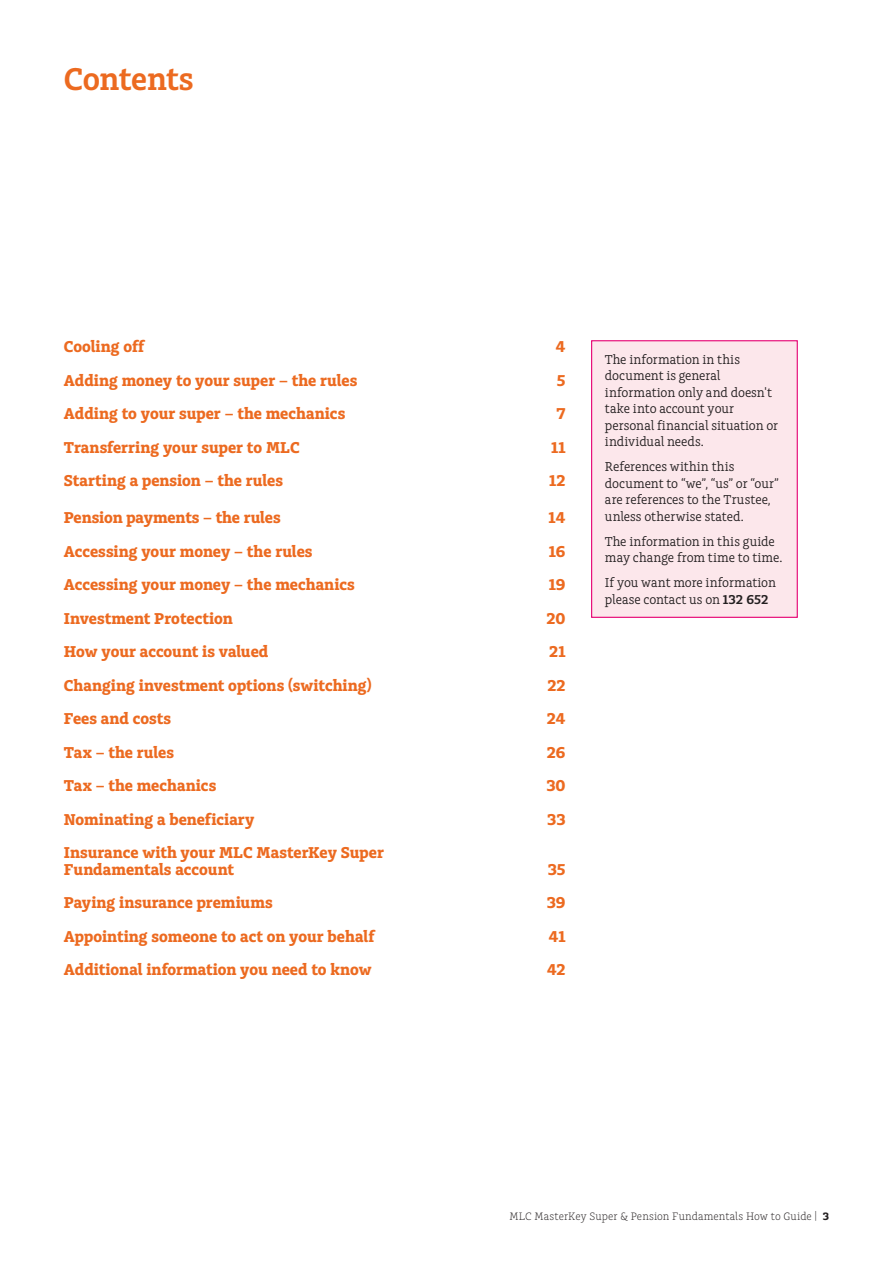
<style>
.page{position:relative;width:893px;height:1263px;background:#fff}
.page>*{position:absolute;margin:0;border:0;box-sizing:border-box;transform-origin:0 0}
.t1{font:600 33px "Charlie Std";letter-spacing:-.01em;color:#ec6a20}
.t2{font:700 16.5px/16.5px "Charlie Std";color:#ec6a20}
.t3{font:13.5px/16.5px "Charlie Std";color:#231f20}
.t4{font:300 11.25px "Charlie Std";letter-spacing:.01em;color:#231f20}
.s1{font-weight:600}
.s2{font-weight:700}
</style>
<div class="page">
<div style="left:592px;top:341px;width:205px;height:276px;background:#fce7eb"></div>
<div style="left:591px;top:340px;width:207px;height:278px;border:1px solid #e60272"></div>
<h1 class="t1" style="left:64px;top:60px;width:132px">Contents</h1>
<p class="t2" style="left:64px;top:339px;width:82px">Cooling off</p>
<p class="t2" style="left:556px;top:339px;width:11px">4</p>
<p class="t2" style="left:64px;top:372px;width:295px">Adding money to your super – the rules</p>
<p class="t2" style="left:557px;top:372px;width:10px">5</p>
<p class="t2" style="left:64px;top:406px;width:283px">Adding to your super – the mechanics</p>
<p class="t2" style="left:557px;top:406px;width:10px">7</p>
<p class="t2" style="left:64px;top:439px;width:237px">Transferring your super to MLC</p>
<p class="t2" style="left:551px;top:439px;width:16px">11</p>
<p class="t2" style="left:64px;top:473px;width:221px">Starting a pension – the rules</p>
<p class="t2" style="left:549px;top:473px;width:18px">12</p>
<p class="t2" style="left:64px;top:510px;width:218px">Pension payments – the rules</p>
<p class="t2" style="left:549px;top:510px;width:18px">14</p>
<p class="t2" style="left:64px;top:543px;width:250px">Accessing your money – the rules</p>
<p class="t2" style="left:549px;top:543px;width:18px">16</p>
<p class="t2" style="left:64px;top:577px;width:293px">Accessing your money – the mechanics</p>
<p class="t2" style="left:549px;top:577px;width:18px">19</p>
<p class="t2" style="left:64px;top:610px;width:170px">Investment Protection</p>
<p class="t2" style="left:547px;top:610px;width:20px">20</p>
<p class="t2" style="left:64px;top:644px;width:206px">How your account is valued</p>
<p class="t2" style="left:549px;top:644px;width:18px">21</p>
<p class="t2" style="left:64px;top:677px;width:309px">Changing investment options (switching)</p>
<p class="t2" style="left:547px;top:677px;width:20px">22</p>
<p class="t2" style="left:64px;top:711px;width:109px">Fees and costs</p>
<p class="t2" style="left:547px;top:711px;width:20px">24</p>
<p class="t2" style="left:64px;top:744px;width:112px">Tax – the rules</p>
<p class="t2" style="left:547px;top:744px;width:20px">26</p>
<p class="t2" style="left:64px;top:778px;width:154px">Tax – the mechanics</p>
<p class="t2" style="left:546px;top:778px;width:21px">30</p>
<p class="t2" style="left:64px;top:811px;width:192px">Nominating a beneficiary</p>
<p class="t2" style="left:547px;top:811px;width:20px">33</p>
<p class="t2" style="left:64px;top:845px;width:322px">Insurance with your MLC MasterKey Super<br>Fundamentals account</p>
<p class="t2" style="left:548px;top:861px;width:19px">35</p>
<p class="t2" style="left:64px;top:895px;width:210px">Paying insurance premiums</p>
<p class="t2" style="left:547px;top:895px;width:20px">39</p>
<p class="t2" style="left:64px;top:928px;width:312px">Appointing someone to act on your behalf</p>
<p class="t2" style="left:549px;top:928px;width:18px">41</p>
<p class="t2" style="left:64px;top:962px;width:309px">Additional information you need to know</p>
<p class="t2" style="left:547px;top:962px;width:20px">42</p>
<p class="t3" style="left:605px;top:351px;width:175px">The information in this document is general information only and doesn't take into account your personal financial situation or individual needs.</p>
<p class="t3" style="left:605px;top:459px;width:175px">References within this document to “we”, “us” or “our” are references to the Trustee, unless otherwise stated.</p>
<p class="t3" style="left:605px;top:533px;width:179px">The information in this guide may change from time to time.</p>
<p class="t3" style="left:605px;top:575px;width:172px">If you want more information please contact us on <span class="s1">132 652</span></p>
<p class="t4" style="left:509px;top:1210px;width:321px">MLC MasterKey Super &amp; Pension Fundamentals How to Guide | <span class="s2">3</span></p>
</div>
